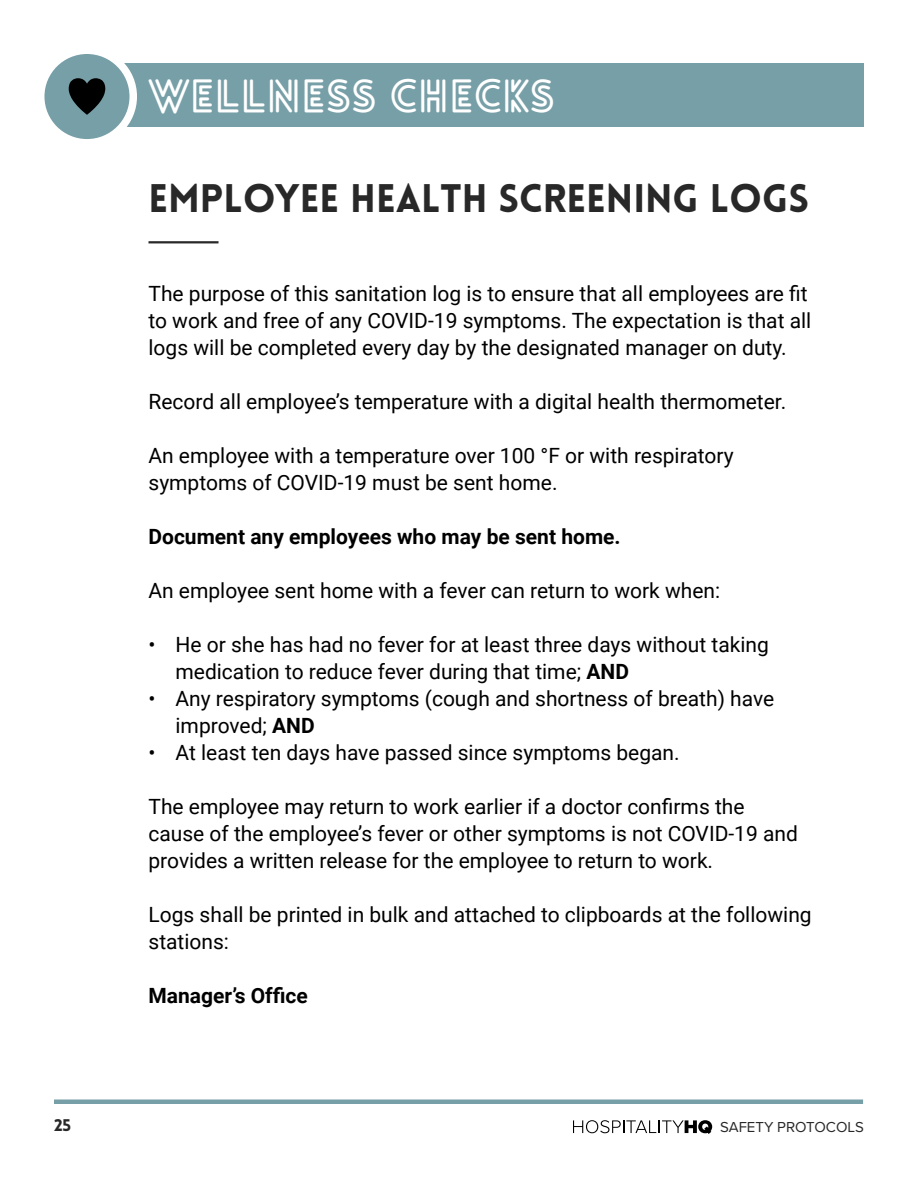
<style>
.page{position:relative;width:918px;height:1188px;background:#fff}
.page>*{position:absolute;margin:0;border:0;box-sizing:border-box;transform-origin:0 0}
.t1{font:700 45px "Lovelo Line";color:#fff}
.t2{font:900 39px "Lovelo";color:#292829}
.t3{font:21px/27px "Roboto";color:#000}
.t4{font:700 21px "Roboto";color:#000}
.t5{font:900 16.5px "Lovelo";color:#292829}
.t6{font:15px "Proxima Nova";color:#292829}
.s1{font-weight:700}
</style>
<div class="page">
<div style="left:117px;top:63px;width:747px;height:64px;background:#779fa7"></div>
<div style="left:41px;top:50px;width:92px;height:93px;background:#779fa7;border-radius:50%"></div>
<div style="left:37px;top:47px;width:100px;height:100px;border:8px solid #fff;border-radius:50%"></div>
<svg style="left:69px;top:78px;width:36px;height:37px"></svg>
<hr style="left:54px;top:1100px;width:809px;height:4px;background:#779fa7">
<svg style="left:573px;top:1120px;width:139px;height:14px"></svg>
<hr style="left:148px;top:241px;width:71px;height:2px;background:#292829">
<h1 class="t1" style="left:148px;top:68px;width:408px">WELLNESS CHECKS</h1>
<h2 class="t2" style="left:148px;top:174px;width:662px">EMPLOYEE HEALTH SCREENING LOGS</h2>
<p class="t3" style="left:148px;top:279px;width:664px">The purpose of this sanitation log is to ensure that all employees are fit to work and free of any COVID-19 symptoms. The expectation is that all logs will be completed every day by the designated manager on duty.</p>
<p class="t3" style="left:148px;top:387px;width:639px">Record all employee’s temperature with a digital health thermometer.</p>
<p class="t3" style="left:148px;top:441px;width:587px">An employee with a temperature over 100 °F or with respiratory symptoms of COVID-19 must be sent home.</p>
<p class="t4" style="left:148px;top:522px;width:474px">Document any employees who may be sent home.</p>
<p class="t3" style="left:148px;top:576px;width:573px">An employee sent home with a fever can return to work when:</p>
<p class="t3" style="left:176px;top:630px;width:595px;text-indent:-27px">• He or she has had no fever for at least three days without taking medication to reduce fever during that time; <span class="s1">AND</span></p>
<p class="t3" style="left:176px;top:684px;width:600px;text-indent:-27px">• Any respiratory symptoms (cough and shortness of breath) have improved; <span class="s1">AND</span></p>
<p class="t3" style="left:148px;top:738px;width:533px">• At least ten days have passed since symptoms began.</p>
<p class="t3" style="left:148px;top:792px;width:651px">The employee may return to work earlier if a doctor confirms the cause of the employee’s fever or other symptoms is not COVID-19 and provides a written release for the employee to return to work.</p>
<p class="t3" style="left:148px;top:900px;width:665px">Logs shall be printed in bulk and attached to clipboards at the following stations:</p>
<p class="t4" style="left:148px;top:981px;width:161px">Manager’s Office</p>
<p class="t5" style="left:54px;top:1115px;width:19px">25</p>
<p class="t6" style="left:720px;top:1116px;width:145px">SAFETY PROTOCOLS</p>
</div>
